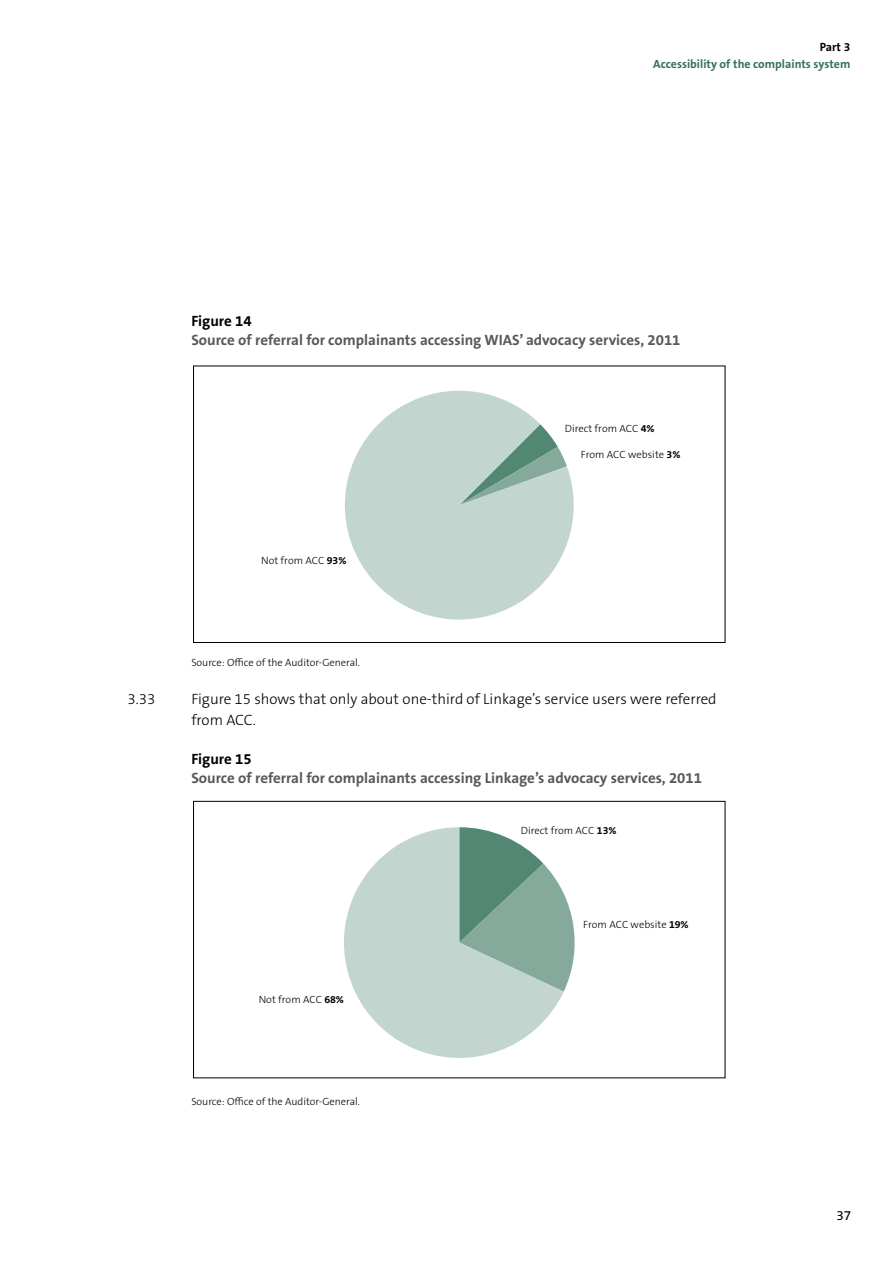
<style>
.page{position:relative;width:893px;height:1263px;background:#fff}
.page>*{position:absolute;margin:0;border:0;box-sizing:border-box;transform-origin:0 0}
.t1{font:700 15px "The Sans OT7";color:#58595b}
.t2{font:300 15px/21px "The Sans OT3";color:#000}
.t3{font:700 15px "The Sans OT7";color:#000}
.t4{font:13.5px "The Sans OT5 Plain";color:#000}
.t5{font:700 12px "The Sans OT7";color:#34715b}
.t6{font:700 12px "The Sans OT7";color:#000}
.t7{font:300 10.5px "The Sans OT3";color:#000}
.s1{font-family:"The Sans OT7";font-weight:700}
</style>
<div class="page">
<div style="left:193px;top:366px;width:532px;height:277px;border:1px solid #000"></div>
<svg style="left:344px;top:390px;width:230px;height:230px;fill:#c2d5ce"></svg>
<svg style="left:564px;top:894px;width:11px;height:97px"></svg>
<svg style="left:344px;top:827px;width:220px;height:231px;fill:#c2d5ce"></svg>
<div style="left:193px;top:801px;width:532px;height:277px;border:1px solid #000"></div>
<p class="t6" style="left:820px;top:39px;width:32px">Part 3</p>
<p class="t5" style="left:653px;top:56px;width:199px">Accessibility of the complaints system</p>
<h1 class="t3" style="left:191px;top:311px;width:62px">Figure 14</h1>
<h1 class="t1" style="left:191px;top:331px;width:491px">Source of referral for complainants accessing WIAS’ advocacy services, 2011</h1>
<p class="t7" style="left:261px;top:553px;width:87px">Not from ACC <span class="s1">93%</span></p>
<p class="t7" style="left:191px;top:656px;width:170px">Source: Office of the Auditor-General.</p>
<p class="t7" style="left:565px;top:422px;width:91px">Direct from ACC <span class="s1">4%</span></p>
<p class="t7" style="left:581px;top:448px;width:101px">From ACC website <span class="s1">3%</span></p>
<h1 class="t2" style="left:128px;top:688px;width:29px">3.33</h1>
<h1 class="t2" style="left:191px;top:688px;width:527px">Figure 15 shows that only about one-third of Linkage’s service users were referred from ACC.</h1>
<h1 class="t3" style="left:191px;top:749px;width:62px">Figure 15</h1>
<h1 class="t1" style="left:191px;top:768px;width:512px">Source of referral for complainants accessing Linkage’s advocacy services, 2011</h1>
<p class="t7" style="left:521px;top:824px;width:97px">Direct from ACC <span class="s1">13%</span></p>
<p class="t7" style="left:259px;top:992px;width:87px">Not from ACC <span class="s1">68%</span></p>
<p class="t7" style="left:191px;top:1095px;width:170px">Source: Office of the Auditor-General.</p>
<p class="t7" style="left:583px;top:917px;width:107px">From ACC website <span class="s1">19%</span></p>
<p class="t4" style="left:836px;top:1207px;width:16px">37</p>
</div>
